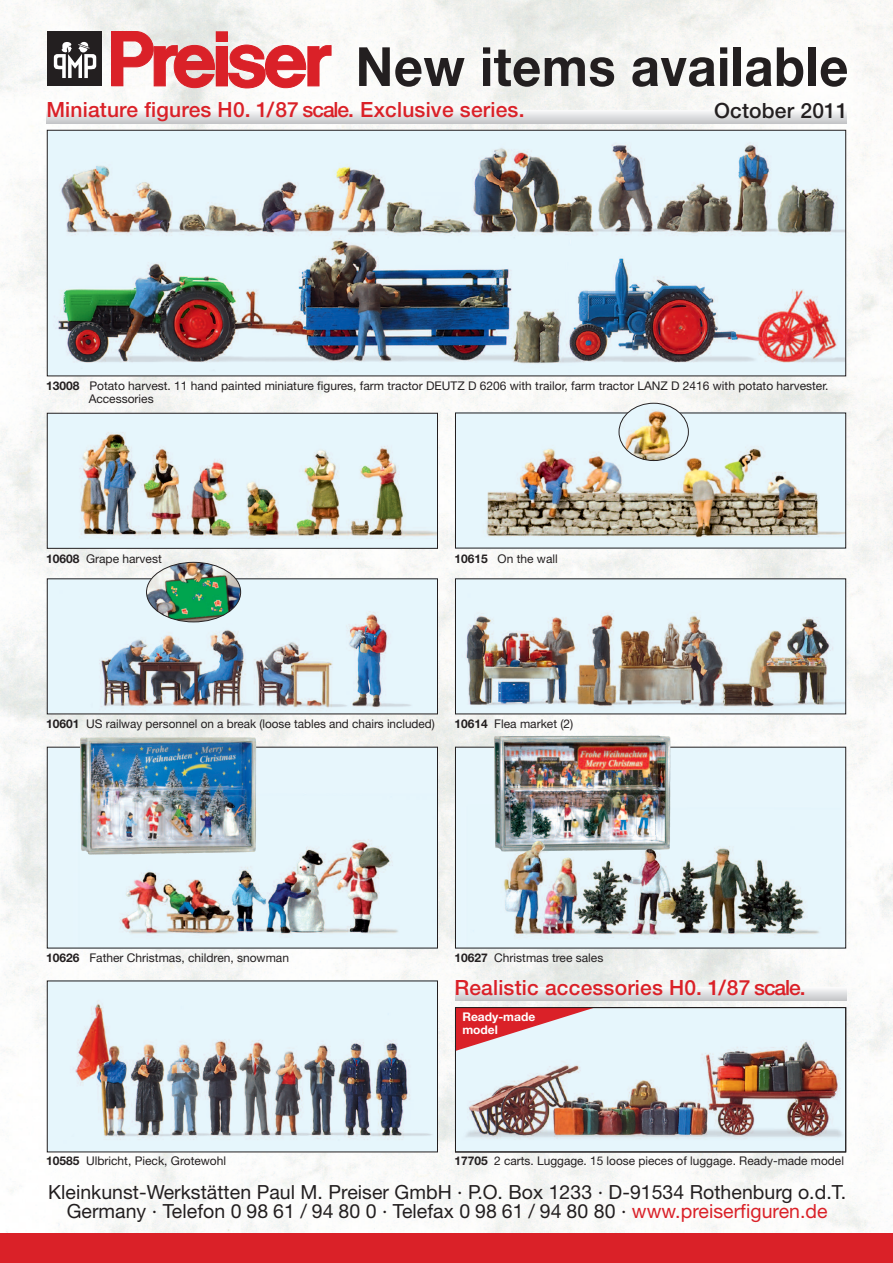
<style>
.page{position:relative;width:893px;height:1263px;background:#fff}
.page>*{position:absolute;margin:0;border:0;box-sizing:border-box;transform-origin:0 0}
.t1{font:500 21px "Helvetica Neue";letter-spacing:.01em;color:#da2128}
.t2{font:500 21px "Helvetica Neue";letter-spacing:.01em;color:#231f20}
.t3{font:19.5px/19.5px "Helvetica Neue";color:#231f20;text-align:center}
.t4{font:12px/12.8px "Helvetica Neue";color:#231f20}
.t5{font:700 12px/12.8px "Helvetica Neue";color:#fff}
.s1{font-weight:700}
.s2{color:#da2128}
</style>
<div class="page">
<img style="left:0;top:0;width:893px;height:1233px">
<div style="left:0;top:1233px;width:893px;height:30px;background:#da2128"></div>
<svg style="left:47px;top:111px;width:799px;height:12px"></svg>
<img style="left:49px;top:749px;width:387px;height:197px">
<div style="left:47px;top:747px;width:391px;height:201px;border:1px solid #231f20"></div>
<img style="left:51px;top:982px;width:385px;height:168px">
<div style="left:47px;top:980px;width:391px;height:172px;border:1px solid #231f20"></div>
<div style="left:112px;top:32px;width:11px;height:54px;background:#da2128"></div>
<svg style="left:120px;top:31px;width:95px;height:57px"></svg>
<div style="left:216px;top:47px;width:11px;height:39px;background:#da2128"></div>
<div style="left:216px;top:47px;width:12px;height:39px;border:1px solid #da2128"></div>
<div style="left:216px;top:32px;width:11px;height:9px;background:#da2128"></div>
<div style="left:216px;top:32px;width:12px;height:9px;border:1px solid #da2128"></div>
<svg style="left:228px;top:45px;width:103px;height:43px"></svg>
<div style="left:47px;top:31px;width:55px;height:55px;background:#231f20"></div>
<svg style="left:54px;top:42px;width:42px;height:36px"></svg>
<svg style="left:359px;top:47px;width:106px;height:40px"></svg>
<svg style="left:483px;top:47px;width:131px;height:40px"></svg>
<svg style="left:632px;top:47px;width:95px;height:40px"></svg>
<div style="left:734px;top:47px;width:7px;height:39px;background:#231f20"></div>
<svg style="left:746px;top:47px;width:57px;height:40px"></svg>
<div style="left:809px;top:47px;width:7px;height:39px;background:#231f20"></div>
<svg style="left:821px;top:57px;width:26px;height:30px"></svg>
<img style="left:457px;top:749px;width:387px;height:197px">
<div style="left:455px;top:747px;width:391px;height:201px;border:1px solid #231f20"></div>
<img style="left:49px;top:132px;width:795px;height:242px">
<div style="left:47px;top:130px;width:799px;height:246px;border:1px solid #231f20"></div>
<img style="left:457px;top:414px;width:387px;height:133px">
<img style="left:457px;top:580px;width:387px;height:132px">
<img style="left:126px;top:849px;width:130px;height:5px">
<img style="left:586px;top:798px;width:84px;height:53px">
<img style="left:49px;top:580px;width:387px;height:132px">
<img style="left:457px;top:1009px;width:387px;height:141px">
<img style="left:49px;top:415px;width:387px;height:132px">
<div style="left:47px;top:413px;width:391px;height:136px;border:1px solid #231f20"></div>
<svg style="left:455px;top:988px;width:391px;height:12px"></svg>
<img style="left:146px;top:562px;width:95px;height:60px">
<img style="left:618px;top:403px;width:71px;height:58px">
<svg style="left:457px;top:1009px;width:138px;height:42px;background:#e09097"></svg>
<img style="left:516px;top:841px;width:144px;height:25px">
<div style="left:455px;top:1007px;width:391px;height:145px;border:1px solid #231f20"></div>
<h1 class="t1" style="left:46px;top:102px;width:480px">Miniature figures H0. 1/87 scale. Exclusive series.</h1>
<h1 class="t2" style="left:714px;top:103px;width:135px">October 2011</h1>
<p class="t4" style="left:89px;top:380px;width:741px;text-indent:-43px"><span class="s1">13008</span> Potato harvest. 11 hand painted miniature figures, farm tractor DEUTZ D 6206 with trailor, farm tractor LANZ D 2416 with potato harvester.<br>Accessories</p>
<p class="t4" style="left:46px;top:554px;width:117px"><span class="s1">10608</span> Grape harvest</p>
<p class="t4" style="left:454px;top:553px;width:105px"><span class="s1">10615</span> On the wall</p>
<p class="t4" style="left:46px;top:718px;width:390px"><span class="s1">10601</span> US railway personnel on a break (loose tables and chairs included)</p>
<p class="t4" style="left:454px;top:718px;width:121px"><span class="s1">10614</span> Flea market (2)</p>
<p class="t4" style="left:46px;top:952px;width:244px"><span class="s1">10626</span> Father Christmas, children, snowman</p>
<p class="t4" style="left:46px;top:1156px;width:182px"><span class="s1">10585</span> Ulbricht, Pieck, Grotewohl</p>
<p class="t4" style="left:454px;top:952px;width:151px"><span class="s1">10627</span> Christmas tree sales</p>
<h1 class="t1" style="left:454px;top:980px;width:353px">Realistic accessories H0. 1/87 scale.</h1>
<p class="t5" style="left:462px;top:1011px;width:74px">Ready-made model</p>
<p class="t4" style="left:454px;top:1156px;width:391px"><span class="s1">17705</span> 2 carts. Luggage. 15 loose pieces of luggage. Ready-made model</p>
<h2 class="t3" style="left:48px;top:1184px;width:800px">Kleinkunst-Werkstätten Paul M. Preiser GmbH · P.O. Box 1233 · D-91534 Rothenburg o.d.T.<br>Germany · Telefon 0 98 61 / 94 80 0 · Telefax 0 98 61 / 94 80 80 · <span class="s2">www.preiserfiguren.de</span></h2>
</div>
